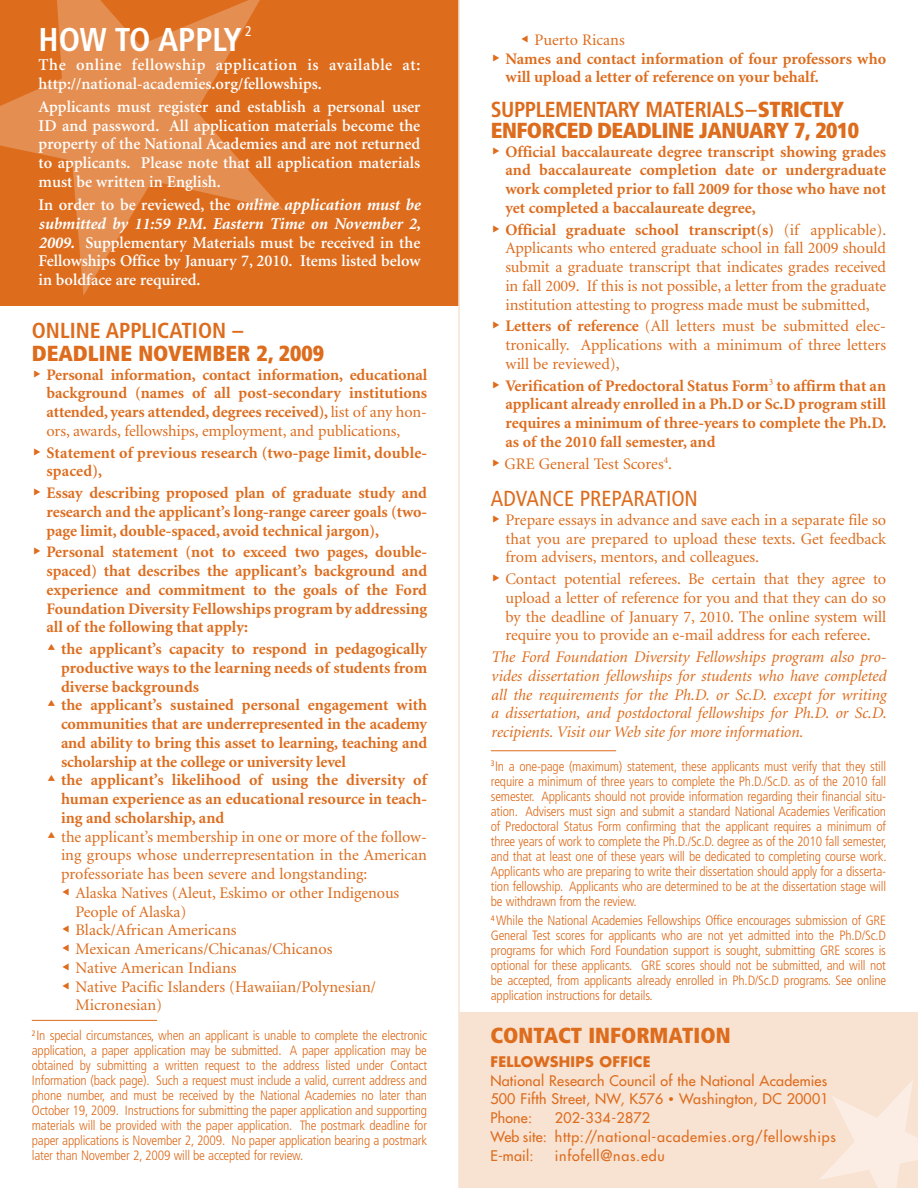
<style>
.page{position:relative;width:918px;height:1188px;background:#fff}
.page>*{position:absolute;margin:0;border:0;box-sizing:border-box;transform-origin:0 0}
.t1{font:700 condensed 33px "Frutiger";color:#fff}
.t2{font:900 condensed 21.75px/21px "Frutiger";letter-spacing:-.01em;color:#dd6c1d}
.t3{font:700 condensed 21.75px "Frutiger";color:#dd6c1d}
.t4{font:condensed 21.75px "Frutiger";color:#dd6c1d}
.t5{font:600 16.5px/18.8px "Minion";color:#fff;text-align:justify}
.t6{font:600 16.5px/18.8px "Minion";letter-spacing:.03em;color:#fff}
.t7{font:700 16.2px/18.8px "Minion";color:#dd6c1d;text-align:justify}
.t8{font:16.2px/18.8px "Minion";color:#dd6c1d;text-align:justify}
.t9{font:italic 16.2px/18.8px "Minion";letter-spacing:-.005em;color:#dd6c1d;text-align:justify}
.t10{font:14.25px/18.8px "Futura";letter-spacing:.015em;color:#dd6c1d;text-align:justify}
.t11{font:14.25px/18.8px "Futura";letter-spacing:.05em;color:#dd6c1d}
.t12{font:700 14.25px "Futura";letter-spacing:.015em;color:#dd6c1d}
.t13{font:condensed 13.95px "Frutiger";color:#fff}
.t14{font:300 condensed 13.5px/15px "Frutiger";letter-spacing:-.015em;color:#dd6c1d;text-align:justify}
.s1{font-weight:700;font-style:italic}
.s2{font-weight:400}
.s3{font-weight:700}
.s4{font-size:10.5px}
.s5{font-size:15px}
</style>
<div class="page">
<div style="left:459px;top:1012px;width:459px;height:176px;background:#f8e2d2"></div>
<svg style="left:819px;top:1080px;width:99px;height:108px"></svg>
<div style="left:0;top:0;width:459px;height:306px;background:#dd6c1d"></div>
<svg style="left:0;top:0;width:284px;height:295px"></svg>
<hr style="left:458px;top:0;width:2px;height:1188px;background:#f8e2d2">
<hr style="left:32px;top:1020px;width:125px;height:1px;background:#dd6c1d">
<hr style="left:491px;top:750px;width:125px;height:1px;background:#dd6c1d">
<h1 class="t1" style="left:39px;top:20px;width:205px">HOW TO APPLY</h1>
<p class="t13" style="left:245px;top:23px;width:8px">2</p>
<p class="t6" style="left:39px;top:56px;width:383px">The online fellowship application is available at: http://national-academies.org/fellowships.</p>
<p class="t5" style="left:39px;top:98px;width:383px">Applicants must register and establish a personal user ID and password. All application materials become the property of the National Academies and are not returned to applicants. Please note that all application materials must be written in English.</p>
<p class="t5" style="left:39px;top:196px;width:384px">In order to be reviewed, the <span class="s1">online application must be submitted by 11:59 P.M. Eastern Time on November 2, 2009.</span> Supplementary Materials must be received in the Fellowships Office by January 7, 2010. Items listed below in boldface are required.</p>
<h2 class="t3" style="left:32px;top:317px;width:213px">ONLINE APPLICATION –</h2>
<h2 class="t2" style="left:32px;top:343px;width:294px">DEADLINE NOVEMBER 2, 2009</h2>
<p class="t7" style="left:46px;top:365px;width:382px">Personal information, contact information, educational background (names of all post-secondary institutions attended, years attended, degrees received), <span class="s2">list of any hon&shy;ors, awards, fellowships, employment, and publications,</span></p>
<p class="t7" style="left:46px;top:443px;width:382px">Statement of previous research (two-page limit, double&shy;spaced),</p>
<p class="t7" style="left:46px;top:484px;width:382px">Essay describing proposed plan of graduate study and research and the applicant’s long-range career goals (two&shy;page limit, double-spaced, avoid technical jargon),</p>
<p class="t7" style="left:46px;top:543px;width:382px">Personal statement (not to exceed two pages, double&shy;spaced) that describes the applicant’s background and experience and commitment to the goals of the Ford Foundation Diversity Fellowships program by addressing all of the following that apply:</p>
<p class="t7" style="left:61px;top:640px;width:368px;text-align:left">the applicant’s capacity to respond in pedagogically productive ways to the learning needs of students from diverse backgrounds<br>the applicant’s sustained personal engagement with communities that are underrepresented in the academy and ability to bring this asset to learning, teaching and scholarship at the college or university level<br>the applicant’s likelihood of using the diversity of human experience as an educational resource in teach&shy;ing and scholarship, and</p>
<p class="t8" style="left:61px;top:828px;width:368px">the applicant’s membership in one or more of the follow-</p>
<p class="t8" style="left:61px;top:846px;width:368px">ing groups whose underrepresentation in the American</p>
<p class="t8" style="left:61px;top:865px;width:308px">professoriate has been severe and longstanding:</p>
<p class="t8" style="left:76px;top:884px;width:325px">Alaska Natives (Aleut, Eskimo or other Indigenous</p>
<p class="t8" style="left:76px;top:903px;width:112px">People of Alaska)</p>
<p class="t8" style="left:76px;top:921px;width:162px">Black/African Americans</p>
<p class="t8" style="left:76px;top:940px;width:258px">Mexican Americans/Chicanas/Chicanos</p>
<p class="t8" style="left:76px;top:959px;width:163px">Native American Indians</p>
<p class="t8" style="left:76px;top:978px;width:302px">Native Pacific Islanders (Hawaiian/Polynesian/</p>
<p class="t8" style="left:76px;top:996px;width:88px">Micronesian)</p>
<p class="t14" style="left:32px;top:1028px;width:397px"><sup>2</sup>In special circumstances, when an applicant is unable to complete the electronic application, a paper application may be submitted. A paper application may be obtained by submitting a written request to the address listed under Contact Information (back page). Such a request must include a valid, current address and phone number, and must be received by the National Academies no later than October 19, 2009. Instructions for submitting the paper application and supporting materials will be provided with the paper application. The postmark deadline for paper applications is November 2, 2009. No paper application bearing a postmark later than November 2, 2009 will be accepted for review.</p>
<p class="t8" style="left:535px;top:31px;width:92px">Puerto Ricans</p>
<p class="t7" style="left:505px;top:50px;width:382px">Names and contact information of four professors who will upload a letter of reference on your behalf.</p>
<h2 class="t2" style="left:491px;top:99px;width:370px"><span class="s3">SUPPLEMENTARY MATERIALS –</span>STRICTLY<br>ENFORCED DEADLINE JANUARY 7, 2010</h2>
<p class="t7" style="left:505px;top:143px;width:382px">Official baccalaureate degree transcript showing grades and baccalaureate completion date or undergraduate work completed prior to fall 2009 for those who have not yet completed a baccalaureate degree,</p>
<p class="t8" style="left:505px;top:221px;width:382px"><span class="s3">Official graduate school transcript(s)</span> (if applicable).<br>Applicants who entered graduate school in fall 2009 should submit a graduate transcript that indicates grades received in fall 2009. If this is not possible, a letter from the graduate institution attesting to progress made must be submitted,</p>
<p class="t8" style="left:505px;top:317px;width:382px"><span class="s3">Letters of reference</span> (All letters must be submitted elec&shy;tronically. Applications with a minimum of three letters will be reviewed),</p>
<p class="t7" style="left:505px;top:377px;width:383px">Verification of Predoctoral Status Form<sup>3</sup> to affirm that an applicant already enrolled in a Ph.D or Sc.D program still requires a minimum of three-years to complete the Ph.D. as of the 2010 fall semester, and</p>
<p class="t8" style="left:505px;top:455px;width:169px">GRE General Test Scores<sup>4</sup>.</p>
<h2 class="t4" style="left:491px;top:486px;width:209px">ADVANCE PREPARATION</h2>
<p class="t8" style="left:505px;top:511px;width:382px">Prepare essays in advance and save each in a separate file so that you are prepared to upload these texts. Get feedback from advisers, mentors, and colleagues.</p>
<p class="t8" style="left:505px;top:570px;width:382px">Contact potential referees. Be certain that they agree to upload a letter of reference for you and that they can do so by the deadline of January 7, 2010. The online system will require you to provide an e-mail address for each referee.</p>
<p class="t9" style="left:491px;top:648px;width:397px">The Ford Foundation Diversity Fellowships program also pro&shy;vides dissertation fellowships for students who have completed all the requirements for the Ph.D. or Sc.D. except for writing a dissertation, and postdoctoral fellowships for Ph.D. or Sc.D. recipients. Visit our Web site for more information.</p>
<p class="t14" style="left:491px;top:759px;width:397px"><sup>3</sup>In a one-page (maximum) statement, these applicants must verify that they still require a minimum of three years to complete the Ph.D./Sc.D. as of the 2010 fall semester. Applicants should not provide information regarding their financial situ&shy;ation. Advisers must sign and submit a standard National Academies Verification of Predoctoral Status Form confirming that the applicant requires a minimum of three years of work to complete the Ph.D./Sc.D. degree as of the 2010 fall semester, and that at least one of these years will be dedicated to completing course work.<br>Applicants who are preparing to write their dissertation should apply for a disserta&shy;tion fellowship. Applicants who are determined to be at the dissertation stage will be withdrawn from the review.</p>
<p class="t14" style="left:491px;top:913px;width:397px"><sup>4</sup> While the National Academies Fellowships Office encourages submission of GRE General Test scores for applicants who are not yet admitted into the Ph.D/Sc.D programs for which Ford Foundation support is sought, submitting GRE scores is optional for these applicants. GRE scores should not be submitted, and will not be accepted, from applicants already enrolled in Ph.D/Sc.D programs. See online application instructions for details.</p>
<h2 class="t2" style="left:490px;top:1025px;width:242px">CONTACT INFORMATION</h2>
<p class="t12" style="left:490px;top:1052px;width:120px">FELLOWSHIPS OFF</p>
<p class="t12" style="left:628px;top:1052px;width:24px">ICE</p>
<p class="t10" style="left:490px;top:1071px;width:340px">National Research Council of the National Academies 500 Fifth Street, NW, K576 <span class="s4">•</span> Washington, DC 20001<br>Phone:</p>
<p class="t11" style="left:490px;top:1108px;width:347px;text-indent:64px">202-334-2872<br>Web site: http://national-academies.org/fellowships<br>E-mail:</p>
<p class="t11" style="left:555px;top:1146px;width:111px">infofell<span class="s5">@</span>nas.edu</p>
</div>
